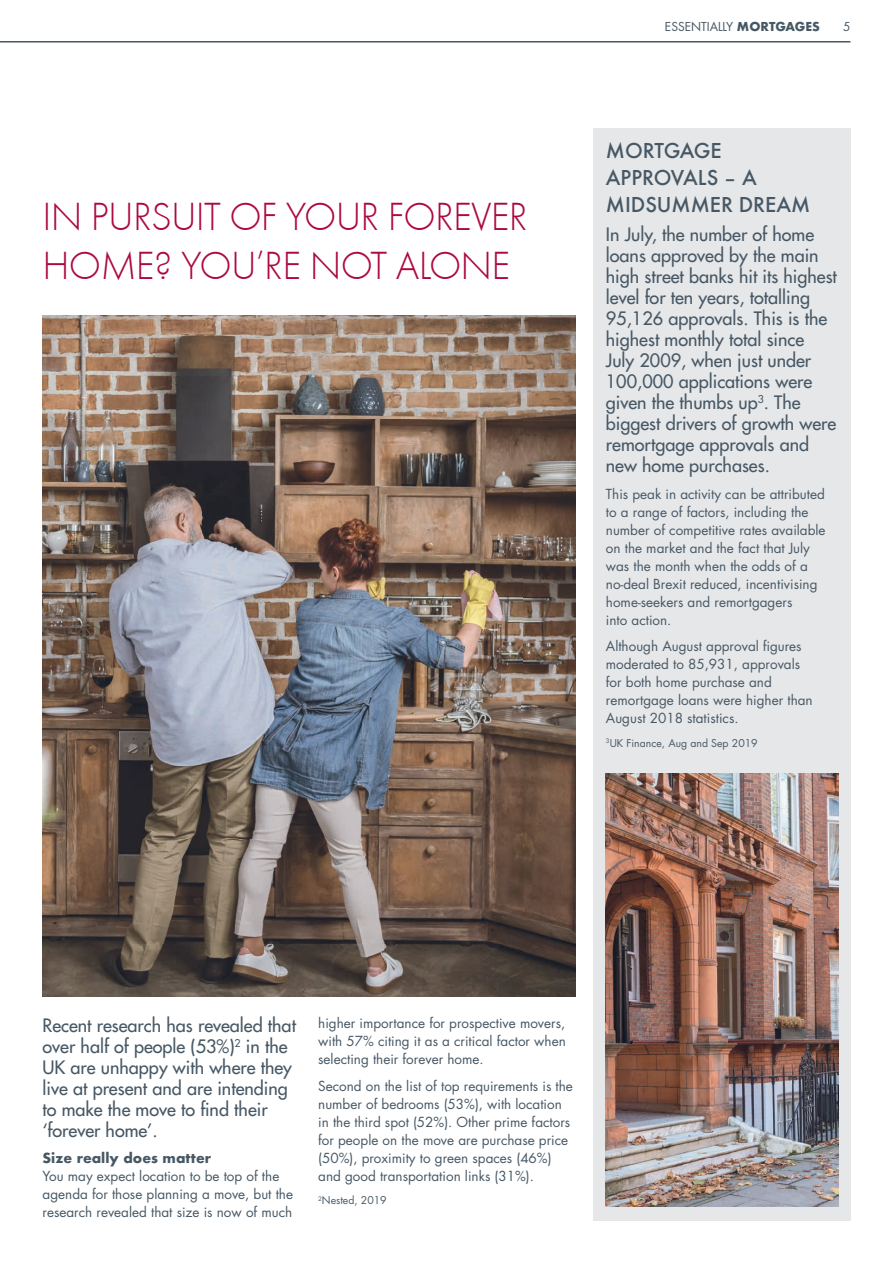
<style>
.page{position:relative;width:893px;height:1263px;background:#fff}
.page>*{position:absolute;margin:0;border:0;box-sizing:border-box;transform-origin:0 0}
.t1{font:40.5px/48.6px "Futura T Light";letter-spacing:-.02em;color:#ad083f}
.t2{font:500 22.5px/27px "Futura T";color:#475865}
.t3{font:18px/21px "Futura";color:#475865}
.t4{font:13.5px/18px "Futura";color:#475865}
.t5{font:700 13.5px "Futura";color:#475865}
.t6{font:12px "Futura";color:#475865}
.t7{font:10.5px "Futura";color:#475865}
.s1{font-weight:700}
</style>
<div class="page">
<hr style="left:0;top:41px;width:850px;height:2px;background:#475865">
<img style="left:43px;top:315px;width:532px;height:681px">
<div style="left:593px;top:128px;width:257px;height:1092px;background:#e6e7e9"></div>
<img style="left:605px;top:774px;width:233px;height:432px">
<h1 class="t1" style="left:43px;top:193px;width:487px">IN PURSUIT OF YOUR FOREVER<br>HOME? YOU’RE NOT ALONE</h1>
<p class="t6" style="left:665px;top:18px;width:157px">ESSENTIALLY <span class="s1">MORTGAGES</span></p>
<p class="t6" style="left:843px;top:18px;width:9px">5</p>
<h2 class="t2" style="left:606px;top:136px;width:206px">MORTGAGE<br>APPROVALS – A<br>MIDSUMMER DREAM</h2>
<p class="t3" style="left:606px;top:224px;width:233px">In July, the number of home loans approved by the main high street banks hit its highest level for ten years, totalling<br>95,126 approvals. This is the highest monthly total since<br>July 2009, when just under<br>100,000 applications were given the thumbs up<sup>3</sup>. The biggest drivers of growth were remortgage approvals and new home purchases.</p>
<p class="t4" style="left:606px;top:484px;width:221px">This peak in activity can be attributed to a range of factors, including the number of competitive rates available on the market and the fact that July was the month when the odds of a no-deal Brexit reduced, incentivising home-seekers and remortgagers<br>into action.</p>
<p class="t4" style="left:606px;top:637px;width:208px">Although August approval figures moderated to 85,931, approvals for both home purchase and remortgage loans were higher than<br>August 2018 statistics.</p>
<p class="t7" style="left:606px;top:736px;width:153px"><sup>3</sup>UK Finance, Aug and Sep 2019</p>
<h3 class="t3" style="left:43px;top:1014px;width:255px">Recent research has revealed that over half of people (53%)<sup>2</sup> in the<br>UK are unhappy with where they live at present and are intending to make the move to find their ‘forever home’.</h3>
<p class="t5" style="left:43px;top:1148px;width:170px">Size really does matter</p>
<p class="t4" style="left:43px;top:1167px;width:252px">You may expect location to be top of the agenda for those planning a move, but the research revealed that size is now of much</p>
<p class="t4" style="left:318px;top:1014px;width:249px;text-align:justify">higher importance for prospective movers, with 57% citing it as a critical factor when selecting their forever home.</p>
<p class="t4" style="left:318px;top:1076px;width:256px">Second on the list of top requirements is the number of bedrooms (53%), with location in the third spot (52%). Other prime factors for people on the move are purchase price (50%), proximity to green spaces (46%) and good transportation links (31%).</p>
<p class="t7" style="left:318px;top:1193px;width:70px"><sup>2</sup>Nested, 2019</p>
</div>
